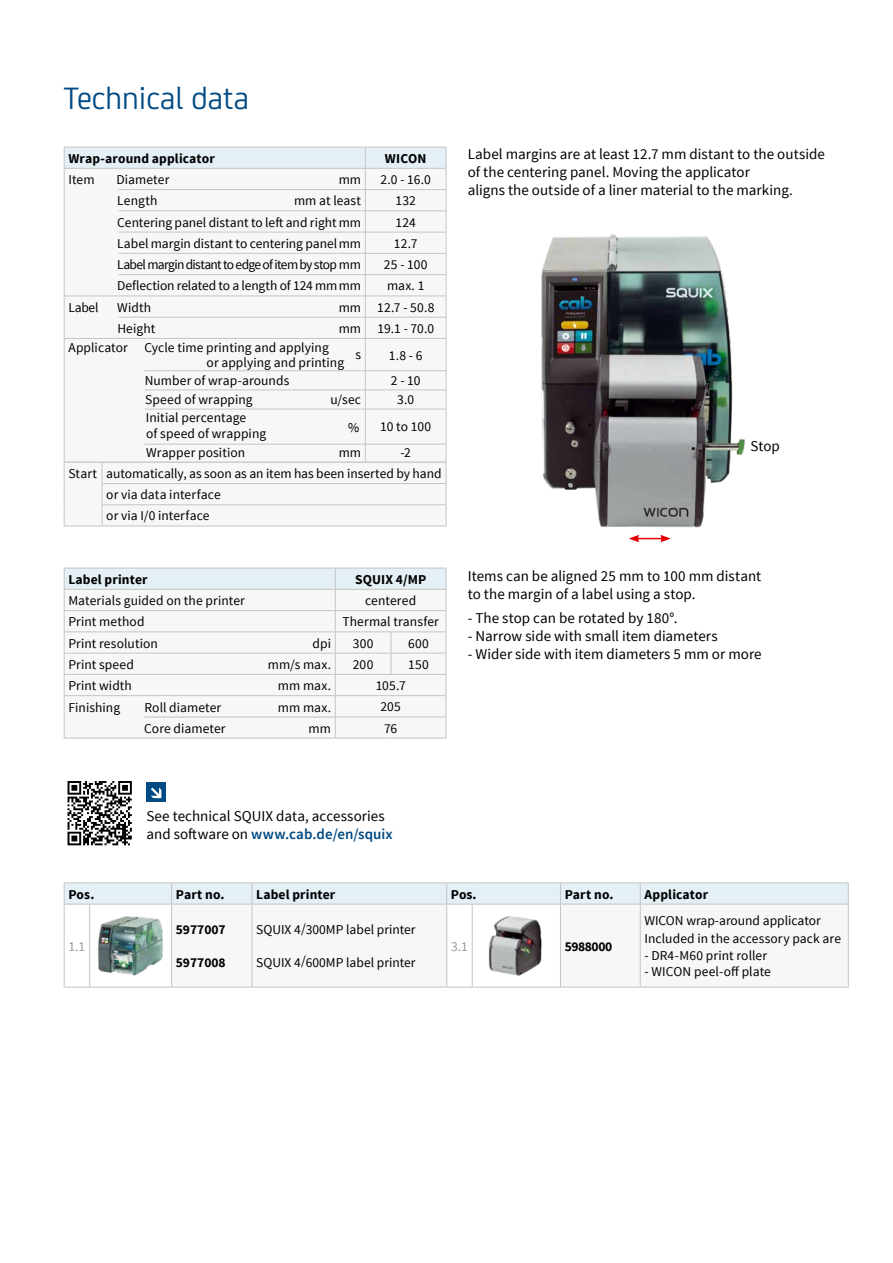
<style>
.page{position:relative;width:893px;height:1263px;background:#fff}
.page>*{position:absolute;margin:0;border:0;box-sizing:border-box;transform-origin:0 0}
.t1{font:33px "CA Sans";color:#004a83}
.t2{font:15px/18px "Source Sans Pro";color:#000}
.t3{font:13.5px/19.2px "Source Sans Pro";letter-spacing:.005em;color:#000}
.t4{font:700 13.5px "Source Sans Pro";letter-spacing:.01em;color:#000}
.t5{font:13.5px "Source Sans Pro";letter-spacing:-.05em;color:#000}
.t6{font:700 13.5px "Source Sans Pro";letter-spacing:-.03em;color:#000}
.t7{font:13.5px "Source Sans Pro";color:#98989c}
.s1{font-weight:600;color:#004a83}
</style>
<div class="page">
<svg style="left:629px;top:535px;width:42px;height:7px"></svg>
<img style="left:541px;top:234px;width:204px;height:294px">
<hr style="left:64px;top:526px;width:38px;height:1px;background:#c3c5c8">
<svg style="left:64px;top:147px;width:383px;height:379px"></svg>
<hr style="left:102px;top:462px;width:344px;height:1px;background:#c3c5c8">
<hr style="left:102px;top:483px;width:344px;height:1px;background:#c3c5c8">
<hr style="left:102px;top:504px;width:344px;height:1px;background:#c3c5c8">
<hr style="left:102px;top:526px;width:344px;height:1px;background:#c3c5c8">
<svg style="left:64px;top:882px;width:785px;height:106px"></svg>
<hr style="left:472px;top:904px;width:88px;height:1px;background:#c3c5c8">
<hr style="left:560px;top:904px;width:80px;height:1px;background:#c3c5c8">
<hr style="left:640px;top:904px;width:209px;height:1px;background:#c3c5c8">
<img style="left:96px;top:913px;width:69px;height:65px">
<img style="left:486px;top:914px;width:58px;height:63px">
<hr style="left:119px;top:317px;width:246px;height:1px;background:#c3c5c8">
<hr style="left:64px;top:738px;width:271px;height:1px;background:#c3c5c8">
<hr style="left:335px;top:738px;width:56px;height:1px;background:#c3c5c8">
<hr style="left:391px;top:738px;width:55px;height:1px;background:#c3c5c8">
<svg style="left:64px;top:568px;width:383px;height:170px"></svg>
<hr style="left:64px;top:589px;width:271px;height:1px;background:#c3c5c8">
<hr style="left:335px;top:589px;width:56px;height:1px;background:#c3c5c8">
<hr style="left:391px;top:589px;width:55px;height:1px;background:#c3c5c8">
<hr style="left:145px;top:717px;width:190px;height:1px;background:#c3c5c8">
<hr style="left:119px;top:189px;width:246px;height:1px;background:#c3c5c8">
<hr style="left:119px;top:210px;width:246px;height:1px;background:#c3c5c8">
<hr style="left:119px;top:232px;width:246px;height:1px;background:#c3c5c8">
<hr style="left:119px;top:253px;width:246px;height:1px;background:#c3c5c8">
<hr style="left:119px;top:274px;width:246px;height:1px;background:#c3c5c8">
<hr style="left:145px;top:370px;width:220px;height:1px;background:#c3c5c8">
<hr style="left:145px;top:389px;width:220px;height:1px;background:#c3c5c8">
<hr style="left:145px;top:409px;width:220px;height:1px;background:#c3c5c8">
<hr style="left:145px;top:444px;width:220px;height:1px;background:#c3c5c8">
<hr style="left:366px;top:389px;width:80px;height:1px;background:#c3c5c8">
<hr style="left:366px;top:409px;width:80px;height:1px;background:#c3c5c8">
<hr style="left:366px;top:444px;width:80px;height:1px;background:#c3c5c8">
<div style="left:146px;top:783px;width:20px;height:19px;background:#004a83"></div>
<svg style="left:151px;top:787px;width:10px;height:11px"></svg>
<svg style="left:68px;top:781px;width:64px;height:64px"></svg>
<h1 class="t1" style="left:64px;top:75px;width:187px">Technical data</h1>
<p class="t4" style="left:68px;top:150px;width:148px">Wrap-around applicator</p>
<p class="t4" style="left:385px;top:150px;width:43px">WICON</p>
<p class="t3" style="left:68px;top:170px;width:28px">Item</p>
<p class="t3" style="left:116px;top:170px;width:54px">Diameter</p>
<p class="t3" style="left:339px;top:170px;width:24px">mm</p>
<p class="t3" style="left:381px;top:170px;width:52px">2.0 - 16.0</p>
<p class="t3" style="left:117px;top:191px;width:42px">Length</p>
<p class="t3" style="left:294px;top:191px;width:69px">mm at least</p>
<p class="t3" style="left:395px;top:191px;width:22px">132</p>
<p class="t3" style="left:117px;top:213px;width:245px">Centering panel distant to left and right mm</p>
<p class="t3" style="left:396px;top:213px;width:22px">124</p>
<p class="t3" style="left:117px;top:234px;width:245px">Label margin distant to centering panelmm</p>
<p class="t3" style="left:394px;top:234px;width:25px">12.7</p>
<p class="t5" style="left:117px;top:256px;width:245px">Label margin distant to edge of item by stop mm</p>
<p class="t3" style="left:384px;top:255px;width:45px">25 - 100</p>
<p class="t3" style="left:117px;top:276px;width:245px">Deflection related to a length of 124 mmmm</p>
<p class="t3" style="left:387px;top:276px;width:39px">max. 1</p>
<p class="t3" style="left:68px;top:298px;width:32px">Label</p>
<p class="t3" style="left:117px;top:298px;width:35px">Width</p>
<p class="t3" style="left:339px;top:298px;width:97px">mm 12.7 - 50.8</p>
<p class="t3" style="left:117px;top:319px;width:39px">Height</p>
<p class="t3" style="left:339px;top:319px;width:97px">mm 19.1 - 70.0</p>
<p class="t3" style="left:207px;top:340px;width:139px;line-height:15.5px;text-indent:-138px">Applicator Cycle time printing and applying or applying and printing</p>
<p class="t3" style="left:355px;top:345px;width:7px">s</p>
<p class="t3" style="left:389px;top:346px;width:35px">1.8 - 6</p>
<p class="t3" style="left:145px;top:371px;width:146px">Number of wrap-arounds<br>Speed of wrapping</p>
<p class="t3" style="left:391px;top:371px;width:31px;text-align:center">2 - 10<br>3.0</p>
<p class="t3" style="left:380px;top:413px;width:53px;line-height:26.4px;text-align:center">10 to 100 -2</p>
<p class="t3" style="left:106px;top:463px;width:337px;line-height:21.3px;text-indent:-38px">Start automatically, as soon as an item has been inserted by hand or via data interface<br>or via I/0 interface</p>
<p class="t3" style="left:330px;top:390px;width:32px">u/sec</p>
<p class="t3" style="left:146px;top:409px;width:122px;line-height:16.2px">Initial percentage<br>of speed of wrapping</p>
<p class="t3" style="left:348px;top:418px;width:13px">%</p>
<p class="t3" style="left:146px;top:443px;width:101px">Wrapper position</p>
<p class="t3" style="left:339px;top:443px;width:24px">mm</p>
<p class="t4" style="left:68px;top:571px;width:81px">Label printer</p>
<p class="t4" style="left:355px;top:571px;width:73px">SQUIX 4/MP</p>
<p class="t3" style="left:68px;top:591px;width:178px">Materials guided on the printer</p>
<p class="t3" style="left:365px;top:591px;width:52px">centered</p>
<p class="t3" style="left:68px;top:612px;width:78px">Print method</p>
<p class="t3" style="left:342px;top:612px;width:98px">Thermal transfer</p>
<p class="t3" style="left:68px;top:634px;width:91px">Print resolution</p>
<p class="t3" style="left:313px;top:634px;width:20px">dpi</p>
<p class="t3" style="left:353px;top:634px;width:22px">300</p>
<p class="t3" style="left:408px;top:634px;width:22px">600</p>
<p class="t3" style="left:68px;top:655px;width:67px">Print speed</p>
<p class="t3" style="left:268px;top:655px;width:65px">mm/s max.</p>
<p class="t3" style="left:353px;top:655px;width:22px">200</p>
<p class="t3" style="left:408px;top:655px;width:22px">150</p>
<p class="t3" style="left:68px;top:676px;width:65px">Print width</p>
<p class="t3" style="left:278px;top:676px;width:55px">mm max.</p>
<p class="t3" style="left:376px;top:676px;width:32px">105.7</p>
<p class="t3" style="left:68px;top:698px;width:53px">Finishing</p>
<p class="t3" style="left:144px;top:698px;width:78px">Roll diameter</p>
<p class="t3" style="left:278px;top:698px;width:55px">mm max.</p>
<p class="t3" style="left:380px;top:697px;width:22px">205</p>
<p class="t3" style="left:144px;top:719px;width:83px">Core diameter</p>
<p class="t3" style="left:309px;top:719px;width:24px">mm</p>
<p class="t3" style="left:384px;top:719px;width:15px">76</p>
<p class="t2" style="left:468px;top:145px;width:359px">Label margins are at least 12.7 mm distant to the outside of the centering panel. Moving the applicator<br>aligns the outside of a liner material to the marking.</p>
<p class="t2" style="left:750px;top:437px;width:31px">Stop</p>
<p class="t2" style="left:468px;top:567px;width:295px">Items can be aligned 25 mm to 100 mm distant to the margin of a label using a stop.</p>
<p class="t2" style="left:468px;top:609px;width:211px">- The stop can be rotated by 180°.</p>
<p class="t2" style="left:468px;top:627px;width:251px">- Narrow side with small item diameters</p>
<p class="t2" style="left:468px;top:645px;width:295px">- Wider side with item diameters 5 mm or more</p>
<p class="t2" style="left:146px;top:808px;width:248px">See technical SQUIX data, accessories and software on <span class="s1">www.cab.de/en/squix</span></p>
<p class="t4" style="left:68px;top:885px;width:28px">Pos.</p>
<p class="t4" style="left:176px;top:885px;width:50px">Part no.</p>
<p class="t4" style="left:256px;top:885px;width:81px">Label printer</p>
<p class="t4" style="left:451px;top:885px;width:27px">Pos.</p>
<p class="t4" style="left:565px;top:885px;width:50px">Part no.</p>
<p class="t4" style="left:644px;top:885px;width:65px">Applicator</p>
<p class="t7" style="left:69px;top:938px;width:18px">1.1</p>
<p class="t4" style="left:176px;top:921px;width:51px">5977007</p>
<p class="t4" style="left:176px;top:954px;width:51px">5977008</p>
<p class="t3" style="left:256px;top:921px;width:161px">SQUIX 4/300MP label printer</p>
<p class="t3" style="left:256px;top:953px;width:161px">SQUIX 4/600MP label printer</p>
<p class="t7" style="left:451px;top:938px;width:18px">3.1</p>
<p class="t6" style="left:565px;top:937px;width:49px">5988000</p>
<p class="t3" style="left:644px;top:912px;width:198px;line-height:18px">WICON wrap-around applicator<br>Included in the accessory pack are</p>
<p class="t3" style="left:644px;top:946px;width:124px">- DR4-M60 print roller</p>
<p class="t3" style="left:644px;top:962px;width:128px">- WICON peel-off plate</p>
</div>
